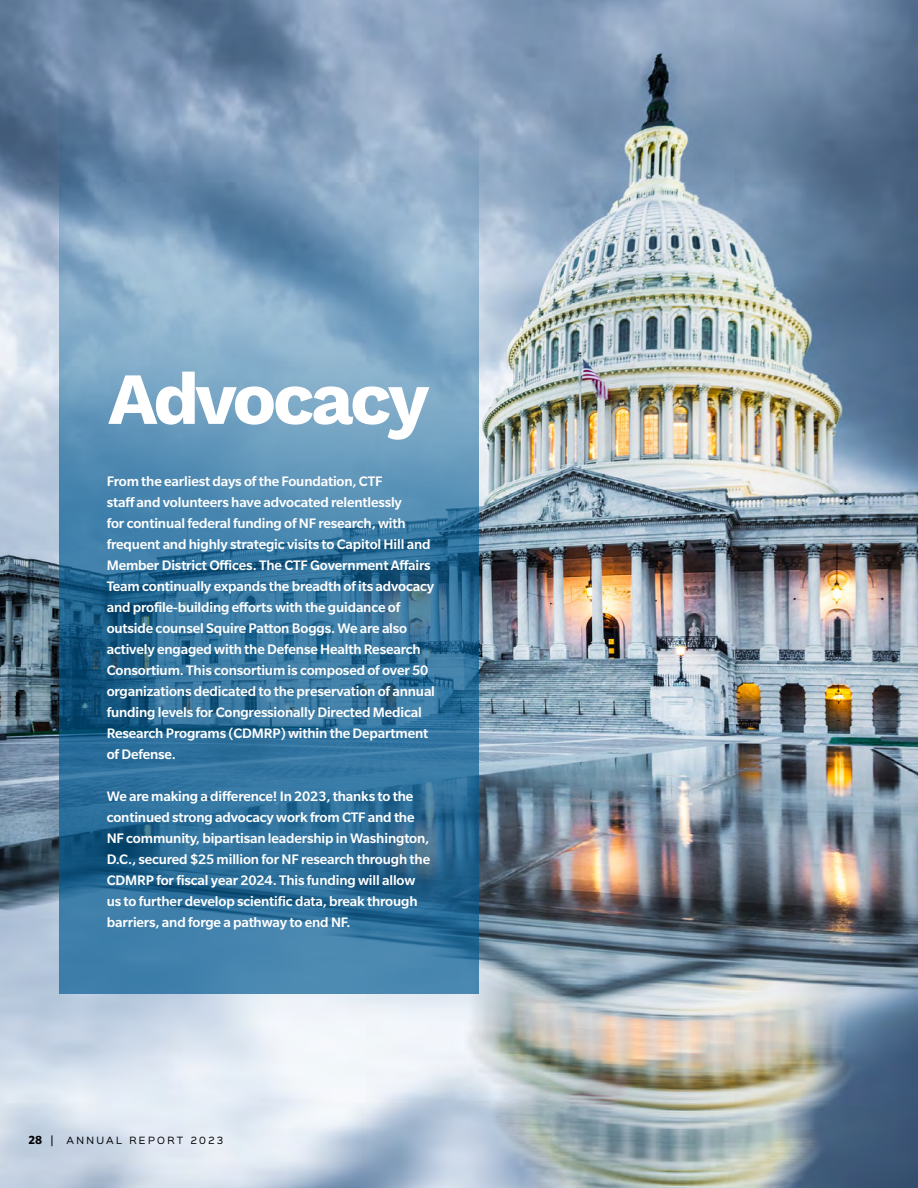
<style>
.page{position:relative;width:918px;height:1188px;background:#fff}
.page>*{position:absolute;margin:0;border:0;box-sizing:border-box;transform-origin:0 0}
.t1{font:700 73.5px "Work Sans";letter-spacing:-.055em;color:#fff}
.Body_text{font:500 15px/21px "Slate Pro";letter-spacing:-.01em;color:#fff}
.t2{font:9px "Sinkin Sans 400";letter-spacing:.26em;color:#000}
.s1{font-family:"Whitney";font-weight:700;font-size:12px}
.s2{font-family:"Whitney";font-weight:500;font-size:12px}
</style>
<div class="page">
<img style="left:0;top:0;width:918px;height:1188px">
<svg style="left:59px;top:0;width:419px;height:994px;background:#5688ac"></svg>
<p class="t1" style="left:108px;top:356px;width:323px">Advocacy</p>
<p class="Body_text" style="left:107px;top:471px;width:330px">From the earliest days of the Foundation, CTF<br>staff and volunteers have advocated relentlessly<br>for continual federal funding of NF research, with frequent and highly strategic visits to Capitol Hill and Member District Offices. The CTF Government Affairs Team continually expands the breadth of its advocacy and profile-building efforts with the guidance of outside counsel Squire Patton Boggs. We are also actively engaged with the Defense Health Research Consortium. This consortium is composed of over 50 organizations dedicated to the preservation of annual funding levels for Congressionally Directed Medical Research Programs (CDMRP) within the Department of Defense.</p>
<p class="Body_text" style="left:107px;top:786px;width:325px">We are making a difference! In 2023, thanks to the continued strong advocacy work from CTF and the NF community, bipartisan leadership in Washington, D.C., secured $25 million for NF research through the CDMRP for fiscal year 2024. This funding will allow us to further develop scientific data, break through barriers, and forge a pathway to end NF.</p>
<p class="t2" style="left:28px;top:1132px;width:196px"><span class="s1">28</span> <span class="s2">|</span> ANNUAL REPORT 2023</p>
</div>
